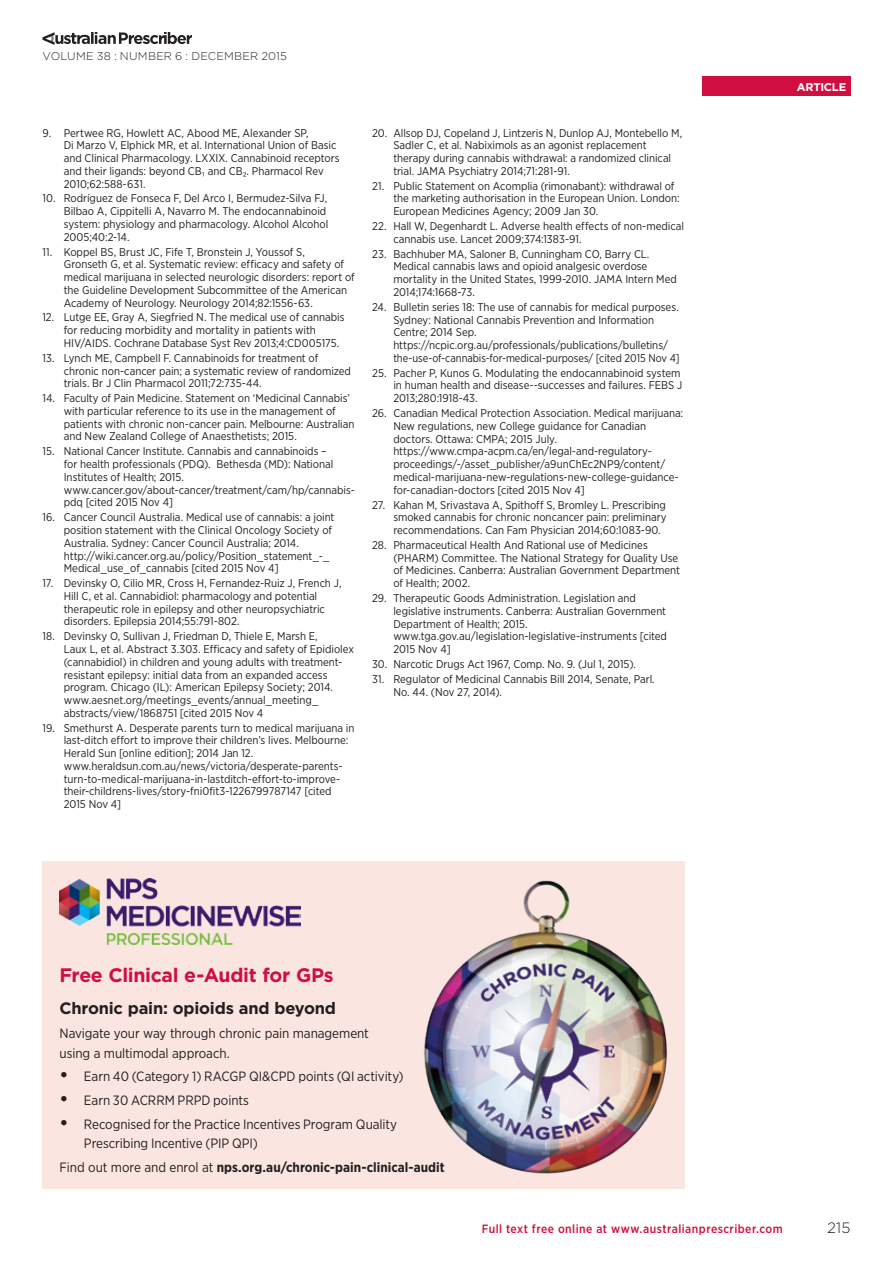
<style>
.page{position:relative;width:893px;height:1263px;background:#fff}
.page>*{position:absolute;margin:0;border:0;box-sizing:border-box;transform-origin:0 0}
.Filler_Header{font:700 19.5px "Gotham";letter-spacing:-.02em;color:#d10e40}
.Subheading_Level_1{font:700 16.5px "Gotham";letter-spacing:-.015em;color:#231f20}
.t1{font:300 15px "Gotham";color:#231f20}
.Body_Text{font:13.5px/19.5px "Gotham Narrow";letter-spacing:-.005em;color:#231f20}
.Body_Text-2{font:700 13.5px "Gotham Narrow";color:#231f20}
.t2{font:500 12px "Gotham Narrow";letter-spacing:.035em;color:#d10e40}
.References_Text{font:11.25px/12.8px "Gotham Narrow";letter-spacing:-.005em;color:#231f20}
.t3{font:300 11.25px "Gotham";letter-spacing:.02em;color:#231f20}
.t4{font:700 11.25px "Gotham";letter-spacing:-.02em;color:#fff}
.s1{font-family:"Gotham";font-weight:700;font-size:18px}
.s2{font-weight:400}
</style>
<div class="page">
<div style="left:702px;top:77px;width:148px;height:19px;background:#d10e40"></div>
<svg style="left:43px;top:32px;width:149px;height:13px"></svg>
<div style="left:43px;top:862px;width:642px;height:327px;background:#fae5e1"></div>
<img style="left:424px;top:880px;width:243px;height:294px">
<img style="left:60px;top:879px;width:240px;height:66px">
<p class="t3" style="left:43px;top:48px;width:246px">VOLUME 38 : NUMBER 6 : DECEMBER 2015</p>
<p class="References_Text" style="left:64px;top:126px;width:277px;text-indent:-21px">9. Pertwee RG, Howlett AC, Abood ME, Alexander SP,<br>Di Marzo V, Elphick MR, et al. International Union of Basic and Clinical Pharmacology. LXXIX. Cannabinoid receptors and their ligands: beyond CB₁ and CB₂. Pharmacol Rev 2010;62:588-631.</p>
<p class="References_Text" style="left:64px;top:192px;width:266px;text-indent:-21px">10. Rodríguez de Fonseca F, Del Arco I, Bermudez-Silva FJ, Bilbao A, Cippitelli A, Navarro M. The endocannabinoid system: physiology and pharmacology. Alcohol Alcohol 2005;40:2-14.</p>
<p class="References_Text" style="left:64px;top:245px;width:292px;text-indent:-21px">11. Koppel BS, Brust JC, Fife T, Bronstein J, Youssof S,<br>Gronseth G, et al. Systematic review: efficacy and safety of medical marijuana in selected neurologic disorders: report of the Guideline Development Subcommittee of the American Academy of Neurology. Neurology 2014;82:1556-63.</p>
<p class="References_Text" style="left:64px;top:311px;width:282px;text-indent:-21px">12. Lutge EE, Gray A, Siegfried N. The medical use of cannabis for reducing morbidity and mortality in patients with<br>HIV/AIDS. Cochrane Database Syst Rev 2013;4:CD005175.</p>
<p class="References_Text" style="left:64px;top:351px;width:289px;text-indent:-21px">13. Lynch ME, Campbell F. Cannabinoids for treatment of chronic non-cancer pain; a systematic review of randomized trials. Br J Clin Pharmacol 2011;72:735-44.</p>
<p class="References_Text" style="left:64px;top:392px;width:292px;text-indent:-21px">14. Faculty of Pain Medicine. Statement on ‘Medicinal Cannabis’ with particular reference to its use in the management of patients with chronic non-cancer pain. Melbourne: Australian and New Zealand College of Anaesthetists; 2015.</p>
<p class="References_Text" style="left:64px;top:445px;width:293px;text-indent:-21px">15. National Cancer Institute. Cannabis and cannabinoids –<br>for health professionals (PDQ). Bethesda (MD): National Institutes of Health; 2015. www.cancer.gov/about-cancer/treatment/cam/hp/cannabis&shy;pdq [cited 2015 Nov 4]</p>
<p class="References_Text" style="left:64px;top:511px;width:272px;text-indent:-21px">16. Cancer Council Australia. Medical use of cannabis: a joint position statement with the Clinical Oncology Society of Australia. Sydney: Cancer Council Australia; 2014. http://wiki.cancer.org.au/policy/Position_statement_-_ Medical_use_of_cannabis [cited 2015 Nov 4]</p>
<p class="References_Text" style="left:64px;top:577px;width:279px;text-indent:-21px">17. Devinsky O, Cilio MR, Cross H, Fernandez-Ruiz J, French J, Hill C, et al. Cannabidiol: pharmacology and potential therapeutic role in epilepsy and other neuropsychiatric disorders. Epilepsia 2014;55:791-802.</p>
<p class="References_Text" style="left:64px;top:630px;width:292px;text-indent:-21px">18. Devinsky O, Sullivan J, Friedman D, Thiele E, Marsh E,<br>Laux L, et al. Abstract 3.303. Efficacy and safety of Epidiolex (cannabidiol) in children and young adults with treatment&shy;resistant epilepsy: initial data from an expanded access program. Chicago (IL): American Epilepsy Society; 2014. www.aesnet.org/meetings_events/annual_meeting_ abstracts/view/1868751 [cited 2015 Nov 4</p>
<p class="References_Text" style="left:64px;top:721px;width:292px;text-indent:-21px">19. Smethurst A. Desperate parents turn to medical marijuana in last-ditch effort to improve their children’s lives. Melbourne:<br>Herald Sun [online edition]; 2014 Jan 12. www.heraldsun.com.au/news/victoria/desperate-parents&shy;turn-to-medical-marijuana-in-lastditch-effort-to-improve&shy;their-childrens-lives/story-fni0fit3-1226799787147 [cited 2015 Nov 4]</p>
<p class="References_Text" style="left:393px;top:126px;width:290px;text-indent:-21px">20. Allsop DJ, Copeland J, Lintzeris N, Dunlop AJ, Montebello M, Sadler C, et al. Nabiximols as an agonist replacement therapy during cannabis withdrawal: a randomized clinical trial. JAMA Psychiatry 2014;71:281-91.</p>
<p class="References_Text" style="left:393px;top:179px;width:288px;text-indent:-21px">21. Public Statement on Acomplia (rimonabant): withdrawal of the marketing authorisation in the European Union. London:<br>European Medicines Agency; 2009 Jan 30.</p>
<p class="References_Text" style="left:393px;top:220px;width:292px;text-indent:-21px">22. Hall W, Degenhardt L. Adverse health effects of non-medical cannabis use. Lancet 2009;374:1383-91.</p>
<p class="References_Text" style="left:393px;top:247px;width:285px;text-indent:-21px">23. Bachhuber MA, Saloner B, Cunningham CO, Barry CL.<br>Medical cannabis laws and opioid analgesic overdose mortality in the United States, 1999-2010. JAMA Intern Med 2014;174:1668-73.</p>
<p class="References_Text" style="left:393px;top:300px;width:288px;text-indent:-21px">24. Bulletin series 18: The use of cannabis for medical purposes.<br>Sydney: National Cannabis Prevention and Information Centre; 2014 Sep. https://ncpic.org.au/professionals/publications/bulletins/ the-use-of-cannabis-for-medical-purposes/ [cited 2015 Nov 4]</p>
<p class="References_Text" style="left:393px;top:366px;width:290px;text-indent:-21px">25. Pacher P, Kunos G. Modulating the endocannabinoid system in human health and disease--successes and failures. FEBS J<br>2013;280:1918-43.</p>
<p class="References_Text" style="left:393px;top:407px;width:291px;text-indent:-21px">26. Canadian Medical Protection Association. Medical marijuana:<br>New regulations, new College guidance for Canadian doctors. Ottawa: CMPA; 2015 July. https://www.cmpa-acpm.ca/en/legal-and-regulatory&shy;proceedings/-/asset_publisher/a9unChEc2NP9/content/ medical-marijuana-new-regulations-new-college-guidance&shy;for-canadian-doctors [cited 2015 Nov 4]</p>
<p class="References_Text" style="left:393px;top:498px;width:275px;text-align:justify;text-indent:-21px">27. Kahan M, Srivastava A, Spithoff S, Bromley L. Prescribing smoked cannabis for chronic noncancer pain: preliminary recommendations. Can Fam Physician 2014;60:1083-90.</p>
<p class="References_Text" style="left:393px;top:538px;width:288px;text-indent:-21px">28. Pharmaceutical Health And Rational use of Medicines (PHARM) Committee. The National Strategy for Quality Use of Medicines. Canberra: Australian Government Department of Health; 2002.</p>
<p class="References_Text" style="left:393px;top:591px;width:275px;text-indent:-21px">29. Therapeutic Goods Administration. Legislation and legislative instruments. Canberra: Australian Government Department of Health; 2015. www.tga.gov.au/legislation-legislative-instruments [cited 2015 Nov 4]</p>
<p class="References_Text" style="left:372px;top:657px;width:266px">30. Narcotic Drugs Act 1967, Comp. No. 9. (Jul 1, 2015).</p>
<p class="References_Text" style="left:393px;top:672px;width:263px;text-indent:-21px">31. Regulator of Medicinal Cannabis Bill 2014, Senate, Parl.<br>No. 44. (Nov 27, 2014).</p>
<p class="t4" style="left:797px;top:79px;width:51px">ARTICLE</p>
<p class="Filler_Header" style="left:60px;top:962px;width:276px">Free Clinical e-Audit for GPs</p>
<p class="Subheading_Level_1" style="left:60px;top:998px;width:278px">Chronic pain: opioids and beyond</p>
<p class="Body_Text" style="left:60px;top:1023px;width:311px">Navigate your way through chronic pain management using a multimodal approach.</p>
<p class="Body_Text" style="left:60px;top:1067px;width:346px"><span class="s1">•</span> Earn 40 (Category 1) RACGP QI&amp;CPD points (QI activity)</p>
<p class="Body_Text" style="left:60px;top:1090px;width:191px"><span class="s1">•</span> Earn 30 ACRRM PRPD points</p>
<p class="Body_Text" style="left:84px;top:1114px;width:315px;text-indent:-24px"><span class="s1">•</span> Recognised for the Practice Incentives Program Quality<br>Prescribing Incentive (PIP QPI)</p>
<p class="Body_Text-2" style="left:60px;top:1159px;width:387px"><span class="s2">Find out more and enrol at</span> nps.org.au/chronic-pain-clinical-audit</p>
<p class="t2" style="left:482px;top:1221px;width:302px">Full text free online at www.australianprescriber.com</p>
<h3 class="t1" style="left:827px;top:1218px;width:25px">215</h3>
</div>
